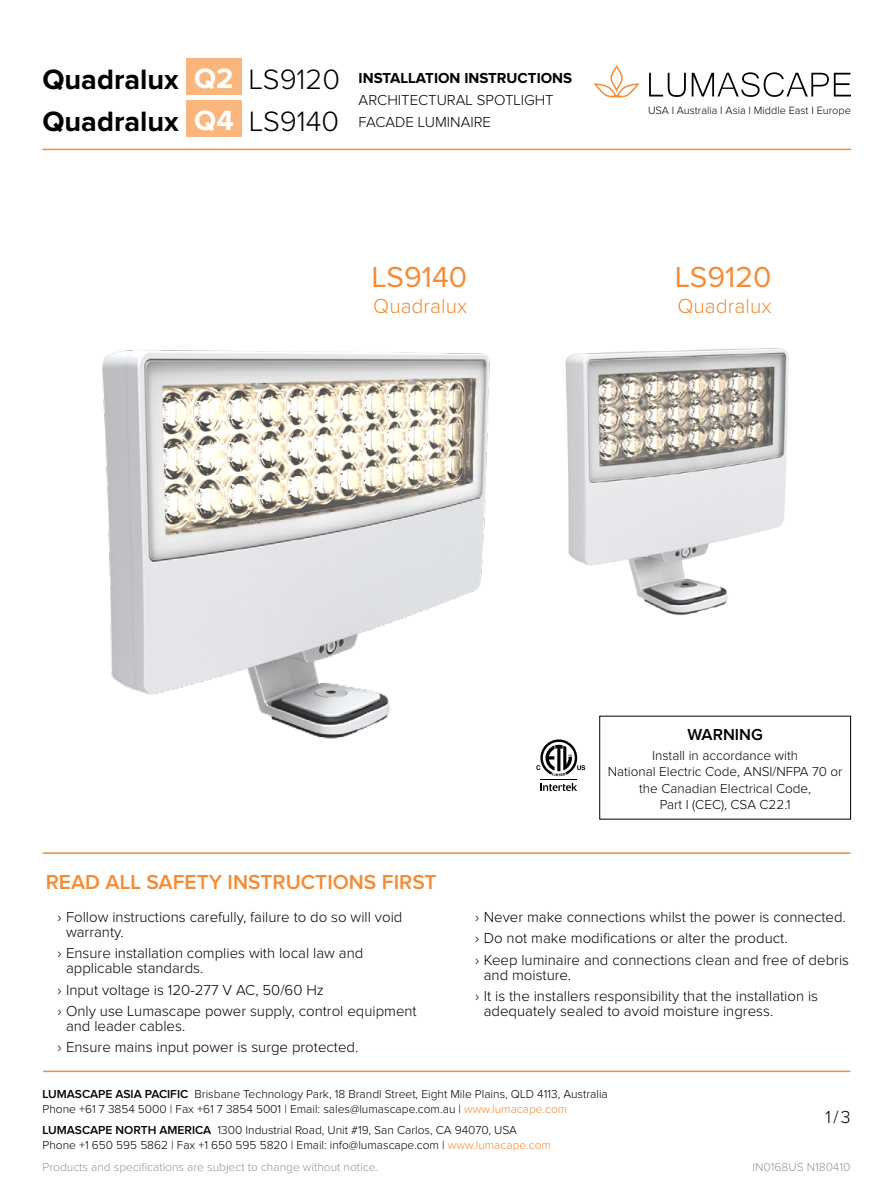
<style>
.page{position:relative;width:893px;height:1191px;background:#fff}
.page>*{position:absolute;margin:0;border:0;box-sizing:border-box;transform-origin:0 0}
.t1{font:30px "Proxima Nova";color:#f68b33}
.t2{font:700 28.95px/41.8px "Proxima Nova";color:#000}
.t3{font:600 21px "Proxima Nova";color:#f68b33}
.t4{font:300 21px "Proxima Nova";color:#f68b33}
.t5{font:300 18px "Proxima Nova";color:#000}
.t6{font:600 16.5px "Proxima Nova";color:#000}
.t7{font:300 15px/21.3px "Proxima Nova";color:#000}
.t8{font:700 15px "Proxima Nova";color:#000}
.t9{font:300 13.5px/16.2px "Proxima Nova";color:#000;text-align:center}
.t10{font:300 12px/15px "Proxima Nova";color:#000}
.t11{font:300 12px "Proxima Nova";color:#939598}
.t12{font:300 10.95px "Proxima Nova";color:#000}
.s1{color:#fff}
.s2{font-weight:300}
.s3{font-weight:600}
.s4{color:#f68b33}
</style>
<div class="page">
<hr style="left:42px;top:149px;width:809px;height:1px;background:#f68b33">
<hr style="left:43px;top:1070px;width:807px;height:2px;background:#f68b33">
<svg style="left:593px;top:65px;width:47px;height:33px"></svg>
<svg style="left:649px;top:73px;width:37px;height:24px"></svg>
<svg style="left:692px;top:72px;width:159px;height:25px"></svg>
<div style="left:186px;top:59px;width:55px;height:36px;background:#fbb67e"></div>
<div style="left:186px;top:101px;width:56px;height:36px;background:#fbb67e"></div>
<hr style="left:43px;top:852px;width:807px;height:2px;background:#f68b33">
<img style="left:102px;top:350px;width:388px;height:389px">
<img style="left:565px;top:348px;width:224px;height:268px">
<svg style="left:540px;top:783px;width:37px;height:8px"></svg>
<hr style="left:540px;top:779px;width:37px;height:1px;background:#000">
<svg style="left:536px;top:739px;width:49px;height:37px"></svg>
<h2 class="t2" style="left:42px;top:59px;width:299px">Quadralux <span class="s1">Q2</span> <span class="s2">LS9120<br></span>Quadralux <span class="s1">Q4</span> <span class="s2">LS9140</span></h2>
<p class="t8" style="left:359px;top:71px;width:215px">INSTALLATION INSTRUCTIONS</p>
<p class="t7" style="left:359px;top:90px;width:197px;line-height:22.2px">ARCHITECTURAL SPOTLIGHT<br>FACADE LUMINAIRE</p>
<h1 class="t1" style="left:372px;top:264px;width:97px">LS9140</h1>
<h3 class="t4" style="left:373px;top:296px;width:95px">Quadralux</h3>
<p class="t12" style="left:648px;top:105px;width:204px">USA I Australia I Asia I Middle East I Europe</p>
<h1 class="t1" style="left:675px;top:264px;width:98px">LS9120</h1>
<h3 class="t4" style="left:678px;top:296px;width:95px">Quadralux</h3>
<p class="t6" style="left:687px;top:726px;width:77px">WARNING</p>
<p class="t9" style="left:608px;top:748px;width:236px">Install in accordance with<br>National Electric Code, ANSI/NFPA 70 or the Canadian Electrical Code,<br>Part I (CEC), CSA C22.1</p>
<h3 class="t3" style="left:46px;top:872px;width:392px">READ ALL SAFETY INSTRUCTIONS FIRST</h3>
<p class="t7" style="left:66px;top:910px;width:338px;line-height:15px;text-indent:-9px">› Follow instructions carefully, failure to do so will void warranty.</p>
<p class="t7" style="left:66px;top:946px;width:299px;line-height:15px;text-indent:-9px">› Ensure installation complies with local law and applicable standards.</p>
<p class="t7" style="left:58px;top:979px;width:361px">› Input voltage is 120-277 V AC, 50/60 Hz<br>› Only use Lumascape power supply, control equipment</p>
<p class="t7" style="left:58px;top:1016px;width:302px;text-indent:9px">and leader cables.<br>› Ensure mains input power is surge protected.</p>
<p class="t7" style="left:475px;top:906px;width:375px">› Never make connections whilst the power is connected. › Do not make modifications or alter the product.<br>› Keep luminaire and connections clean and free of debris</p>
<p class="t7" style="left:475px;top:964px;width:344px;text-indent:9px">and moisture.<br>› It is the installers responsibility that the installation is</p>
<p class="t7" style="left:484px;top:1001px;width:291px">adequately sealed to avoid moisture ingress.</p>
<p class="t10" style="left:43px;top:1087px;width:567px"><span class="s3">LUMASCAPE ASIA PACIFIC</span> Brisbane Technology Park, 18 Brandl Street, Eight Mile Plains, QLD 4113, Australia<br>Phone +61 7 3854 5000 | Fax +61 7 3854 5001 | Email: sales@lumascape.com.au | <span class="s4">www.lumacape.com</span></p>
<p class="t10" style="left:43px;top:1123px;width:510px"><span class="s3">LUMASCAPE NORTH AMERICA</span> 1300 Industrial Road, Unit #19, San Carlos, CA 94070, USA<br>Phone +1 650 595 5862 | Fax +1 650 595 5820 | Email: info@lumascape.com | <span class="s4">www.lumacape.com</span></p>
<p class="t11" style="left:43px;top:1161px;width:337px">Products and specifications are subject to change without notice.</p>
<p class="t5" style="left:825px;top:1109px;width:26px">1/3</p>
<p class="t11" style="left:752px;top:1161px;width:99px">IN0168US N180410</p>
</div>
